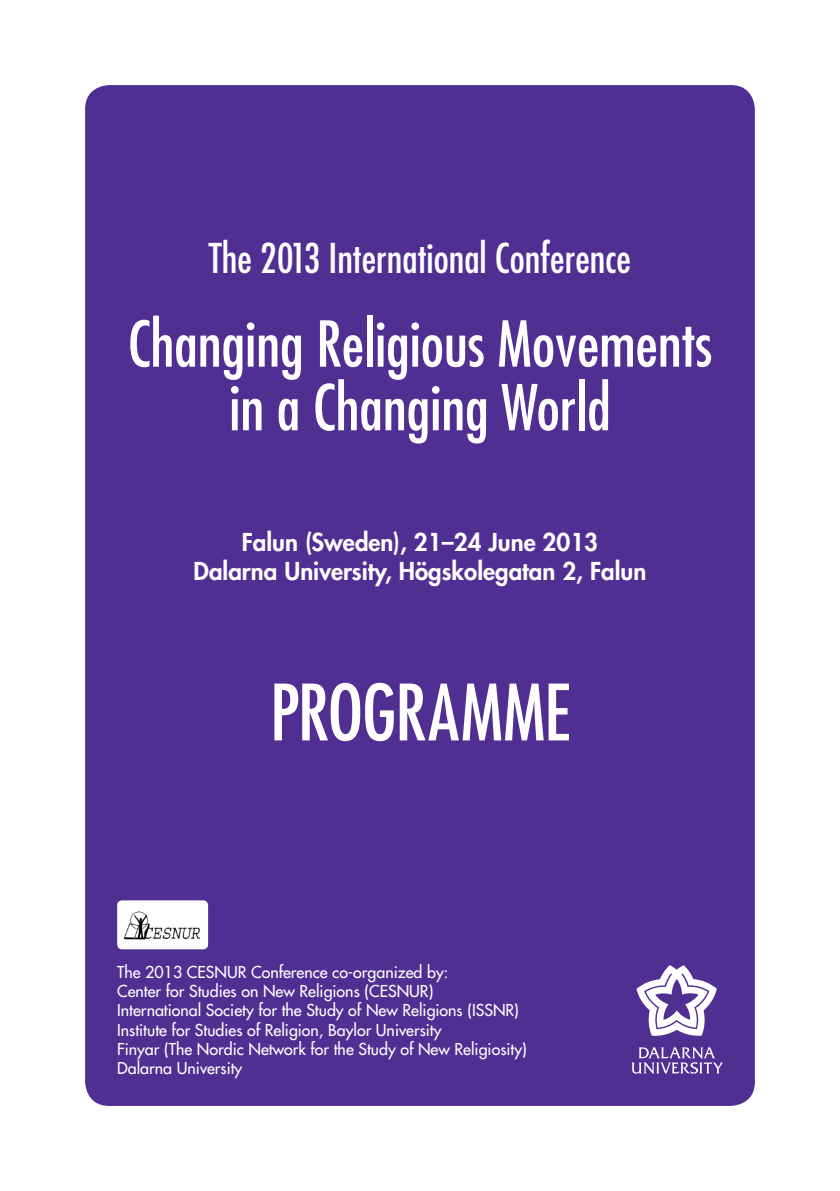
<style>
.page{position:relative;width:840px;height:1191px;background:#fff}
.page>*{position:absolute;margin:0;border:0;box-sizing:border-box;transform-origin:0 0}
.t1{font:condensed 75.4px "Futura";letter-spacing:-.02em;color:#fff}
.t2{font:condensed 61.4px "Futura";color:#fff}
.t3{font:condensed 40px "Futura";color:#fff}
.t4{font:800 24px "Futura";color:#fff}
.t5{font:16px "Futura";color:#fff}
</style>
<div class="page">
<div style="left:85px;top:85px;width:669px;height:1021px;background:#502e92;border-radius:24px"></div>
<svg style="left:631px;top:1047px;width:91px;height:27px"></svg>
<svg style="left:636px;top:965px;width:80px;height:71px"></svg>
<div style="left:117px;top:900px;width:91px;height:49px;background:#fff;border-radius:5px"></div>
<img style="left:124px;top:911px;width:76px;height:29px">
<p class="t3" style="left:209px;top:234px;width:423px">The 2013 International Conference</p>
<p class="t2" style="left:128px;top:307px;width:585px">Changing Religious Movements</p>
<p class="t2" style="left:229px;top:371px;width:383px">in a Changing World</p>
<p class="t4" style="left:242px;top:527px;width:358px">Falun (Sweden), 21–24 June 2013</p>
<p class="t4" style="left:193px;top:555px;width:454px">Dalarna University, Högskolegatan 2, Falun</p>
<p class="t1" style="left:270px;top:667px;width:302px">PROGRAMME</p>
<p class="t5" style="left:117px;top:962px;width:332px">The 2013 CESNUR Conference co-organized by:</p>
<p class="t5" style="left:117px;top:981px;width:317px">Center for Studies on New Religions (CESNUR)</p>
<p class="t5" style="left:117px;top:1000px;width:403px">International Society for the Study of New Religions (ISSNR)</p>
<p class="t5" style="left:117px;top:1019px;width:325px">Institute for Studies of Religion, Baylor University</p>
<p class="t5" style="left:117px;top:1038px;width:411px">Finyar (The Nordic Network for the Study of New Religiosity)</p>
<p class="t5" style="left:117px;top:1058px;width:127px">Dalarna University</p>
</div>
